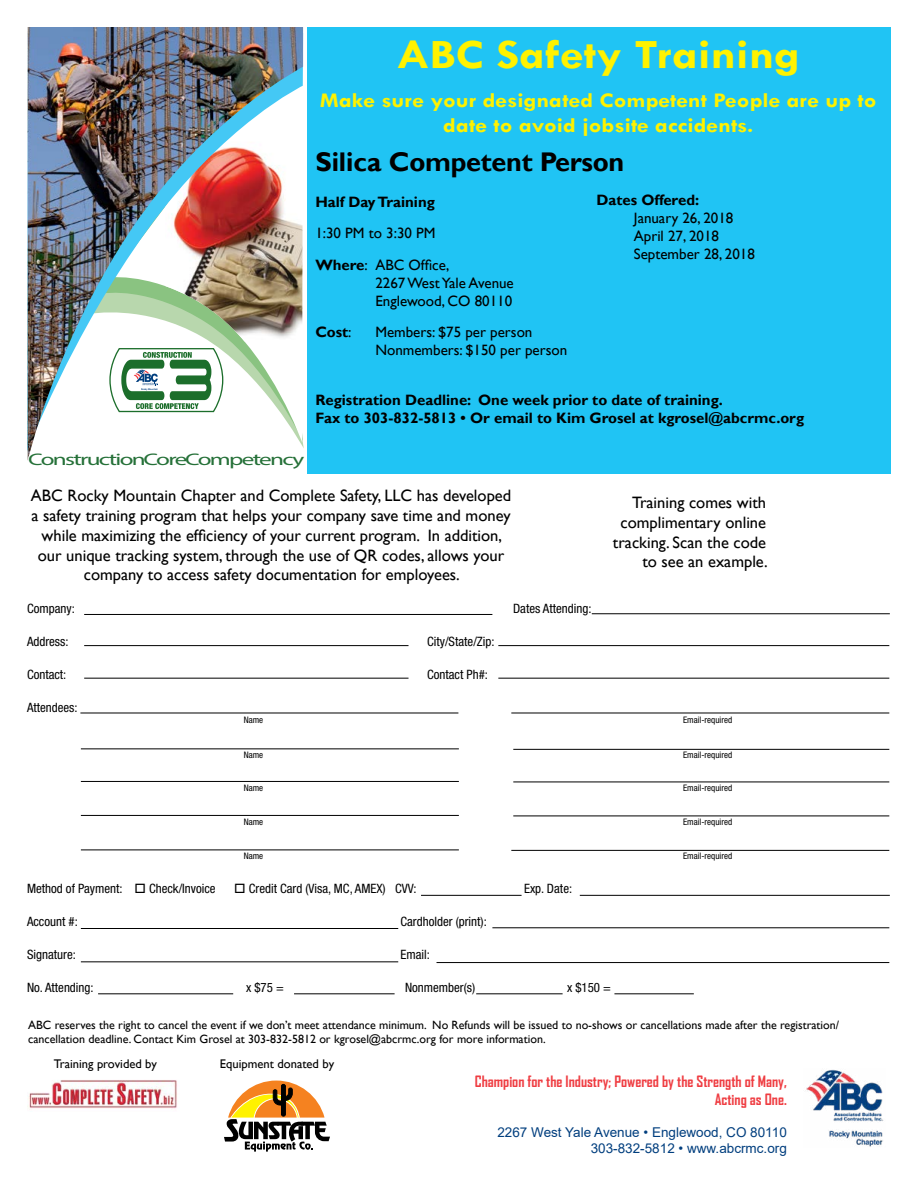
<style>
.page{position:relative;width:918px;height:1188px;background:#fff}
.page>*{position:absolute;margin:0;border:0;box-sizing:border-box;transform-origin:0 0}
.t1{font:700 42px "Tw Cen";color:#fff200;scale:1.15 1}
.t2{font:700 27px "Gill Sans";letter-spacing:-.01em;color:#000}
.t3{font:700 21px/25.2px "Tw Cen";color:#fff200;text-align:center;scale:1.15 1}
.t4{font:16.8px "Myriad Pro";letter-spacing:-.065em;color:#267139;scale:1.5 1}
.t5{font:16.5px/19.8px "Gill Sans";color:#000;text-align:center}
.t6{font:15px/18px "Gill Sans";color:#000}
.t7{font:700 15px/18px "Gill Sans";color:#000}
.t8{font:700 15px/18px "Agency FB";color:#ef3d42;text-align:right}
.t9{font:13.5px/16.2px "Arial";color:#003e7e;text-align:right}
.t10{font:condensed 12.9px "Helvetica Neue";color:#000}
.t11{font:12.6px "Gill Sans";color:#000}
.t12{font:12px/14.4px "Gill Sans";color:#000}
.t13{font:condensed 9px "Helvetica Neue";color:#000}
.s1{font-weight:700}
.s2{font-weight:400}
</style>
<div class="page">
<div style="left:308px;top:27px;width:583px;height:447px;background:#20c4f4"></div>
<img style="left:28px;top:27px;width:275px;height:432px">
<img style="left:27px;top:1080px;width:150px;height:29px">
<svg style="left:224px;top:1081px;width:106px;height:71px"></svg>
<img style="left:806px;top:1069px;width:78px;height:78px">
<hr style="left:84px;top:645px;width:325px;height:1px;background:#000">
<hr style="left:498px;top:645px;width:391px;height:1px;background:#000">
<hr style="left:84px;top:614px;width:408px;height:1px;background:#000">
<hr style="left:81px;top:928px;width:317px;height:1px;background:#000">
<hr style="left:492px;top:927px;width:397px;height:1px;background:#000">
<hr style="left:81px;top:961px;width:317px;height:1px;background:#000">
<hr style="left:437px;top:962px;width:452px;height:1px;background:#000">
<hr style="left:84px;top:678px;width:325px;height:1px;background:#000">
<hr style="left:498px;top:678px;width:391px;height:1px;background:#000">
<hr style="left:80px;top:713px;width:378px;height:1px;background:#000">
<hr style="left:81px;top:749px;width:378px;height:1px;background:#000">
<hr style="left:81px;top:781px;width:378px;height:1px;background:#000">
<hr style="left:81px;top:815px;width:378px;height:1px;background:#000">
<hr style="left:81px;top:850px;width:378px;height:1px;background:#000">
<hr style="left:511px;top:713px;width:378px;height:1px;background:#000">
<hr style="left:513px;top:749px;width:376px;height:1px;background:#000">
<hr style="left:513px;top:782px;width:376px;height:1px;background:#000">
<hr style="left:513px;top:816px;width:376px;height:1px;background:#000">
<hr style="left:511px;top:850px;width:378px;height:1px;background:#000">
<hr style="left:580px;top:895px;width:310px;height:1px;background:#000">
<hr style="left:421px;top:895px;width:101px;height:1px;background:#000">
<hr style="left:98px;top:993px;width:135px;height:1px;background:#000">
<hr style="left:294px;top:993px;width:101px;height:1px;background:#000">
<hr style="left:476px;top:993px;width:87px;height:1px;background:#000">
<hr style="left:614px;top:993px;width:80px;height:1px;background:#000">
<hr style="left:592px;top:613px;width:298px;height:1px;background:#000">
<h1 class="t1" style="left:397px;top:29px;width:352px">ABC Safety Training</h1>
<p class="t3" style="left:320px;top:87px;width:486px">Make sure your designated Competent People are up to date to avoid jobsite accidents.</p>
<p class="t4" style="left:28px;top:449px;width:186px">Construction Core Competency</p>
<h2 class="t2" style="left:315px;top:145px;width:310px">Silica Competent Person</h2>
<p class="t7" style="left:315px;top:193px;width:121px">Half Day Training</p>
<p class="t6" style="left:315px;top:218px;width:136px;line-height:31.5px">1:30 PM to 3:30 PM<br><span class="s1">Where</span>: ABC Office,</p>
<p class="t6" style="left:375px;top:274px;width:140px">2267 West Yale Avenue<br>Englewood, CO 80110</p>
<p class="t7" style="left:315px;top:323px;width:38px">Cost<span class="s2">:</span></p>
<p class="t6" style="left:375px;top:323px;width:193px">Members: $75 per person<br>Nonmembers: $150 per person</p>
<p class="t7" style="left:315px;top:391px;width:490px">Registration Deadline: One week prior to date of training.<br>Fax to 303-832-5813 • Or email to Kim Grosel at kgrosel@abcrmc.org</p>
<p class="t7" style="left:596px;top:191px;width:104px">Dates Offered:</p>
<p class="t6" style="left:634px;top:209px;width:123px">January 26, 2018<br>April 27, 2018<br>September 28, 2018</p>
<p class="t5" style="left:31px;top:486px;width:482px">ABC Rocky Mountain Chapter and Complete Safety, LLC has developed a safety training program that helps your company save time and money while maximizing the efficiency of your current program. In addition, our unique tracking system, through the use of QR codes, allows your company to access safety documentation for employees.</p>
<p class="t10" style="left:27px;top:601px;width:49px">Company:</p>
<p class="t10" style="left:513px;top:601px;width:80px">Dates Attending:</p>
<p class="t10" style="left:27px;top:634px;width:43px">Address:</p>
<p class="t10" style="left:427px;top:634px;width:69px">City/State/Zip:</p>
<p class="t10" style="left:27px;top:667px;width:41px">Contact:</p>
<p class="t10" style="left:427px;top:667px;width:62px">Contact Ph#:</p>
<p class="t10" style="left:27px;top:700px;width:52px">Attendees:</p>
<p class="t13" style="left:244px;top:714px;width:21px">Name</p>
<p class="t13" style="left:244px;top:750px;width:21px">Name</p>
<p class="t13" style="left:244px;top:783px;width:21px">Name</p>
<p class="t13" style="left:244px;top:816px;width:21px">Name</p>
<p class="t13" style="left:244px;top:851px;width:21px">Name</p>
<p class="t5" style="left:613px;top:493px;width:156px;text-align:right">Training comes with complimentary online tracking. Scan the code to see an example.</p>
<p class="t13" style="left:683px;top:714px;width:51px">Email-required</p>
<p class="t13" style="left:683px;top:750px;width:51px">Email-required</p>
<p class="t13" style="left:683px;top:783px;width:51px">Email-required</p>
<p class="t13" style="left:683px;top:816px;width:51px">Email-required</p>
<p class="t13" style="left:683px;top:851px;width:51px">Email-required</p>
<p class="t10" style="left:27px;top:881px;width:190px">Method of Payment: □ Check/Invoice</p>
<p class="t10" style="left:234px;top:881px;width:184px">□ Credit Card (Visa, MC, AMEX) CVV:</p>
<p class="t10" style="left:524px;top:881px;width:50px">Exp. Date:</p>
<p class="t10" style="left:27px;top:914px;width:52px">Account #:</p>
<p class="t10" style="left:401px;top:914px;width:88px">Cardholder (print):</p>
<p class="t10" style="left:27px;top:947px;width:50px">Signature:</p>
<p class="t10" style="left:401px;top:947px;width:31px">Email:</p>
<p class="t10" style="left:27px;top:980px;width:68px">No. Attending:</p>
<p class="t10" style="left:246px;top:980px;width:39px">x $75 =</p>
<p class="t10" style="left:405px;top:980px;width:72px">Nonmember(s)</p>
<p class="t10" style="left:567px;top:980px;width:45px">x $150 =</p>
<p class="t12" style="left:28px;top:1018px;width:813px">ABC reserves the right to cancel the event if we don’t meet attendance minimum. No Refunds will be issued to no-shows or cancellations made after the registration/ cancellation deadline. Contact Kim Grosel at 303-832-5812 or kgrosel@abcrmc.org for more information.</p>
<p class="t11" style="left:54px;top:1057px;width:105px">Training provided by</p>
<p class="t11" style="left:220px;top:1057px;width:116px">Equipment donated by</p>
<p class="t8" style="left:475px;top:1072px;width:314px">Champion for the Industry; Powered by the Strength of Many,<br>Acting as One.</p>
<p class="t9" style="left:497px;top:1124px;width:291px">2267 West Yale Avenue • Englewood, CO 80110<br>303-832-5812 • www.abcrmc.org</p>
</div>
